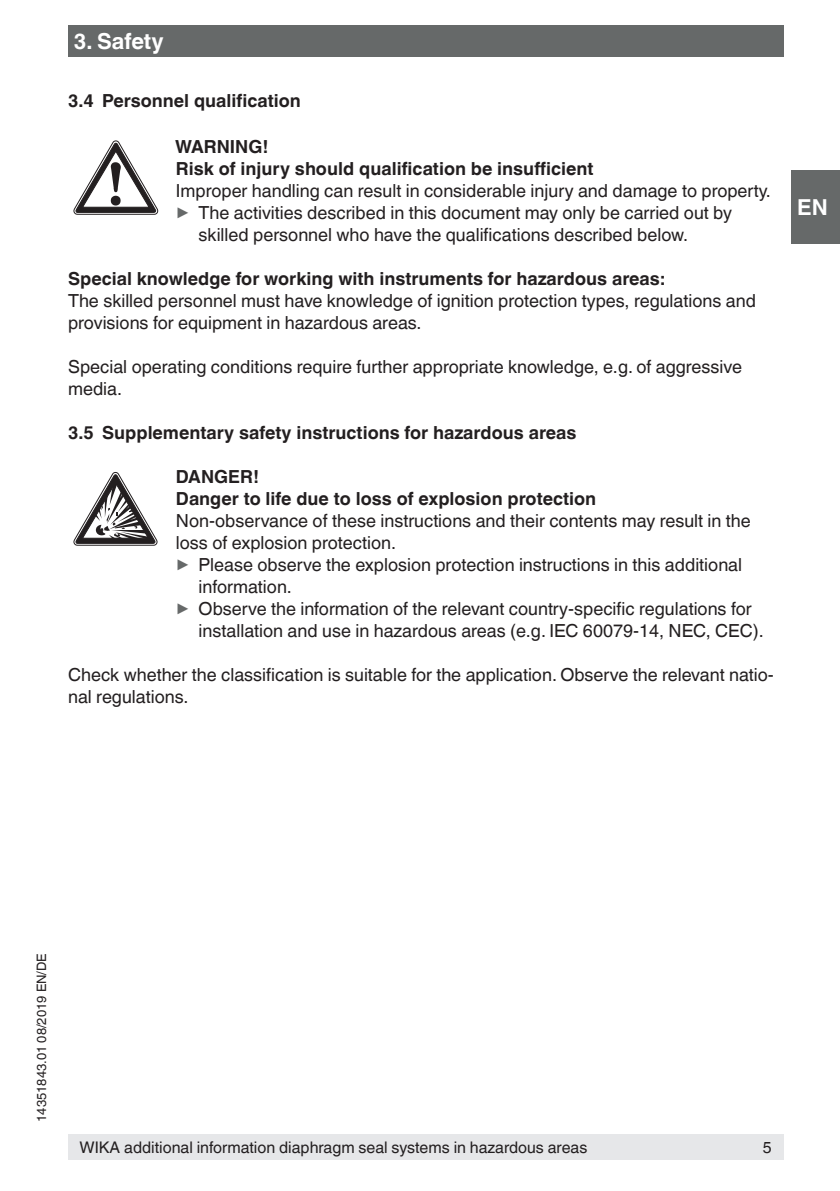
<style>
.page{position:relative;width:840px;height:1191px;background:#fff}
.page>*{position:absolute;margin:0;border:0;box-sizing:border-box;transform-origin:0 0}
.t1{font:700 22px "Helvetica World";color:#fff}
.t2{font:18px/22px "Helvetica World";color:#231f20}
.t3{font:700 18px/22px "Helvetica World";color:#231f20}
.t4{font:16px "Helvetica World";color:#231f20}
.t5{font:13px "Helvetica World";color:#231f20}
.s1{font-size:17.8px;color:#666969}
</style>
<div class="page">
<div style="left:791px;top:170px;width:48px;height:74px;background:#666969"></div>
<div style="left:68px;top:26px;width:714px;height:31px;background:#666969"></div>
<div style="left:68px;top:1134px;width:714px;height:25px;background:#e6e7e9"></div>
<svg style="left:74px;top:141px;width:84px;height:73px"></svg>
<svg style="left:74px;top:472px;width:83px;height:73px"></svg>
<p class="t1" style="left:74px;top:29px;width:91px">3. Safety</p>
<p class="t3" style="left:68px;top:90px;width:234px">3.4 Personnel qualification</p>
<p class="t3" style="left:175px;top:136px;width:419px">WARNING!<br>Risk of injury should qualification be insufficient</p>
<p class="t2" style="left:176px;top:180px;width:596px">Improper handling can result in considerable injury and damage to property.</p>
<p class="t2" style="left:176px;top:202px;width:557px"><span class="s1">▶</span> The activities described in this document may only be carried out by</p>
<p class="t2" style="left:198px;top:224px;width:491px">skilled personnel who have the qualifications described below.</p>
<p class="t3" style="left:68px;top:268px;width:598px">Special knowledge for working with instruments for hazardous areas:</p>
<p class="t2" style="left:68px;top:290px;width:689px">The skilled personnel must have knowledge of ignition protection types, regulations and provisions for equipment in hazardous areas.</p>
<p class="t2" style="left:68px;top:356px;width:675px">Special operating conditions require further appropriate knowledge, e.g. of aggressive media.</p>
<p class="t3" style="left:68px;top:422px;width:509px">3.5 Supplementary safety instructions for hazardous areas</p>
<p class="t3" style="left:176px;top:466px;width:421px">DANGER!<br>Danger to life due to loss of explosion protection</p>
<p class="t2" style="left:176px;top:510px;width:576px">Non-observance of these instructions and their contents may result in the</p>
<p class="t2" style="left:176px;top:532px;width:221px">loss of explosion protection.</p>
<p class="t2" style="left:176px;top:554px;width:567px"><span class="s1">▶</span> Please observe the explosion protection instructions in this additional</p>
<p class="t2" style="left:198px;top:576px;width:95px">information.</p>
<p class="t2" style="left:176px;top:598px;width:577px"><span class="s1">▶</span> Observe the information of the relevant country-specific regulations for</p>
<p class="t2" style="left:198px;top:620px;width:566px">installation and use in hazardous areas (e.g. IEC 60079-14, NEC, CEC).</p>
<p class="t2" style="left:68px;top:664px;width:707px">Check whether the classification is suitable for the application. Observe the relevant natio&shy;nal regulations.</p>
<p class="t1" style="left:796px;top:194px;width:32px">EN</p>
<p class="t5" style="left:34px;top:1121px;width:170px;rotate:-90deg">14351843.01 08/2019 EN/DE</p>
<p class="t4" style="left:79px;top:1137px;width:509px">WIKA additional information diaphragm seal systems in hazardous areas</p>
<p class="t4" style="left:762px;top:1137px;width:10px">5</p>
</div>
